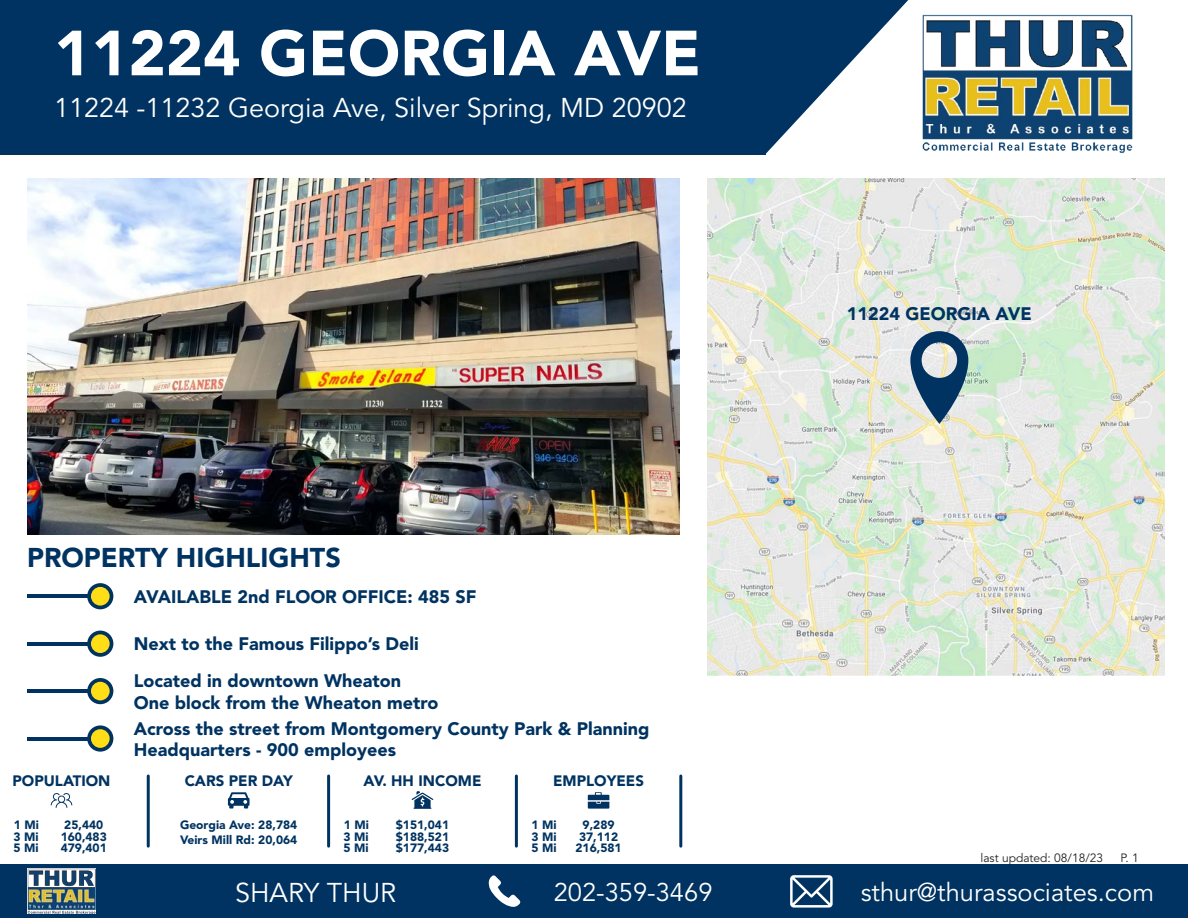
<style>
.page{position:relative;width:1188px;height:918px;background:#fff}
.page>*{position:absolute;margin:0;border:0;box-sizing:border-box;transform-origin:0 0}
.t1{font:900 63px "Avenir LT Std";color:#fff}
.t2{font:27px "Avenir LT Std";color:#fff}
.t3{font:900 27px "Avenir LT Std";color:#003361}
.t4{font:25.5px "Avenir LT Std";color:#fff}
.t5{font:900 18px/21.6px "Avenir LT Std";color:#003361}
.t6{font:900 15px "Avenir LT Std";color:#003361}
.t7{font:900 12px "Avenir LT Std";color:#003361}
.t8{font:12px "Avenir LT Std";color:#231f20}
</style>
<div class="page">
<div style="left:0;top:865px;width:1188px;height:53px;background:#003361"></div>
<svg style="left:488px;top:875px;width:33px;height:32px"></svg>
<svg style="left:790px;top:875px;width:43px;height:33px"></svg>
<img style="left:27px;top:869px;width:69px;height:45px">
<div style="left:0;top:0;width:765px;height:154px;background:#003361"></div>
<img style="left:922px;top:14px;width:211px;height:140px">
<svg style="left:765px;top:0;width:143px;height:154px"></svg>
<img style="left:27px;top:179px;width:652px;height:356px">
<img style="left:708px;top:179px;width:456px;height:496px">
<hr style="left:327px;top:776px;width:3px;height:70px;background:#003361">
<hr style="left:147px;top:776px;width:3px;height:70px;background:#003361">
<hr style="left:515px;top:776px;width:3px;height:70px;background:#003361">
<hr style="left:679px;top:776px;width:3px;height:70px;background:#003361">
<svg style="left:51px;top:793px;width:21px;height:15px"></svg>
<svg style="left:228px;top:792px;width:22px;height:17px"></svg>
<svg style="left:412px;top:791px;width:21px;height:18px"></svg>
<svg style="left:588px;top:792px;width:21px;height:17px"></svg>
<hr style="left:27px;top:642px;width:62px;height:4px;background:#003361">
<svg style="left:87px;top:631px;width:26px;height:26px"></svg>
<hr style="left:27px;top:594px;width:62px;height:4px;background:#003361">
<svg style="left:87px;top:583px;width:26px;height:26px"></svg>
<hr style="left:27px;top:689px;width:62px;height:4px;background:#003361">
<svg style="left:87px;top:678px;width:26px;height:26px"></svg>
<hr style="left:27px;top:737px;width:62px;height:3px;background:#003361">
<svg style="left:87px;top:725px;width:26px;height:27px"></svg>
<svg style="left:910px;top:331px;width:58px;height:93px"></svg>
<h1 class="t1" style="left:54px;top:15px;width:648px">11224 GEORGIA AVE</h1>
<h2 class="t2" style="left:54px;top:92px;width:634px">11224 -11232 Georgia Ave, Silver Spring, MD 20902</h2>
<p class="t3" style="left:27px;top:541px;width:315px">PROPERTY HIGHLIGHTS</p>
<p class="t5" style="left:134px;top:586px;width:344px">AVAILABLE 2nd FLOOR OFFICE: 485 SF</p>
<p class="t5" style="left:134px;top:633px;width:286px">Next to the Famous Filippo’s Deli</p>
<p class="t5" style="left:134px;top:670px;width:269px">Located in downtown Wheaton</p>
<p class="t5" style="left:134px;top:692px;width:306px">One block from the Wheaton metro</p>
<p class="t5" style="left:134px;top:717px;width:517px">Across the street from Montgomery County Park &amp; Planning<br>Headquarters - 900 employees</p>
<p class="t6" style="left:12px;top:772px;width:100px">POPULATION</p>
<p class="t6" style="left:185px;top:772px;width:110px">CARS PER DAY</p>
<p class="t6" style="left:364px;top:772px;width:119px">AV. HH INCOME</p>
<p class="t6" style="left:553px;top:772px;width:92px">EMPLOYEES</p>
<p class="t7" style="left:64px;top:817px;width:41px">25,440</p>
<p class="t7" style="left:396px;top:817px;width:55px">$151,041</p>
<p class="t7" style="left:583px;top:817px;width:33px">9,289</p>
<p class="t7" style="left:61px;top:829px;width:48px">160,483</p>
<p class="t7" style="left:396px;top:829px;width:55px">$188,521</p>
<p class="t7" style="left:579px;top:829px;width:41px">37,112</p>
<p class="t7" style="left:61px;top:841px;width:48px">479,401</p>
<p class="t7" style="left:396px;top:841px;width:55px">$177,443</p>
<p class="t7" style="left:180px;top:817px;width:119px">Georgia Ave: 28,784</p>
<p class="t7" style="left:180px;top:832px;width:119px">Veirs Mill Rd: 20,064</p>
<p class="t7" style="left:14px;top:817px;width:27px">1 Mi</p>
<p class="t7" style="left:13px;top:829px;width:27px">3 Mi</p>
<p class="t7" style="left:13px;top:841px;width:27px">5 Mi</p>
<p class="t7" style="left:344px;top:817px;width:27px">1 Mi</p>
<p class="t7" style="left:344px;top:829px;width:27px">3 Mi</p>
<p class="t7" style="left:344px;top:841px;width:27px">5 Mi</p>
<p class="t7" style="left:532px;top:817px;width:27px">1 Mi</p>
<p class="t7" style="left:531px;top:829px;width:27px">3 Mi</p>
<p class="t7" style="left:531px;top:841px;width:27px">5 Mi</p>
<p class="t7" style="left:576px;top:841px;width:48px">216,581</p>
<p class="t5" style="left:847px;top:303px;width:186px">11224 GEORGIA AVE</p>
<p class="t8" style="left:980px;top:851px;width:124px">last updated: 08/18/23</p>
<p class="t8" style="left:1121px;top:851px;width:20px">P. 1</p>
<h2 class="t2" style="left:235px;top:877px;width:163px">SHARY THUR</h2>
<h3 class="t4" style="left:554px;top:877px;width:160px">202-359-3469</h3>
<h3 class="t4" style="left:861px;top:877px;width:295px">sthur@thurassociates.com</h3>
</div>
